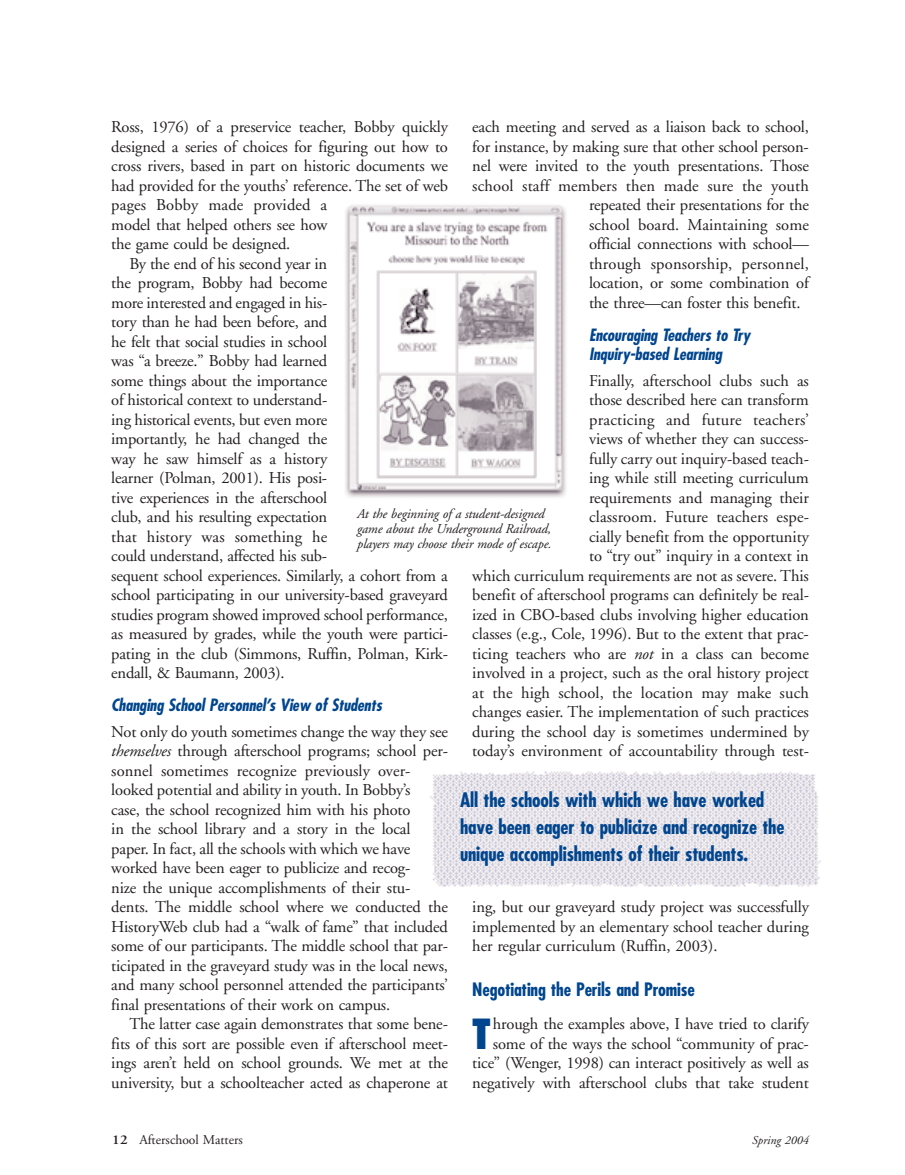
<style>
.page{position:relative;width:905px;height:1175px;background:#fff}
.page>*{position:absolute;margin:0;border:0;box-sizing:border-box;transform-origin:0 0}
.t1{font:800 condensed 40.35px "Futura";color:#00458d}
.t2{font:700 condensed 19.5px/27px "Futura";letter-spacing:-.01em;color:#00458d}
.t3{font:700 condensed 18px "Futura";letter-spacing:-.01em;color:#00458d}
.t4{font:16.5px/19.5px "Adobe Garamond";letter-spacing:-.01em;color:#231f20;text-align:justify}
.t5{font:16.5px "Adobe Garamond";letter-spacing:.01em;color:#231f20}
.t6{font:italic 700 condensed 16.5px/19.5px "Futura";letter-spacing:-.01em;color:#00458d}
.t7{font:italic 13.5px/15px "Adobe Garamond";letter-spacing:-.01em;color:#231f20}
.t8{font:13.5px "Adobe Garamond";color:#231f20}
.t9{font:italic 12px "Adobe Garamond";color:#231f20}
.s1{font-style:italic}
.s2{font-weight:600}
</style>
<div class="page">
<img style="left:430px;top:771px;width:390px;height:116px">
<img style="left:345px;top:205px;width:221px;height:293px">
<p class="t4" style="left:472px;top:119px;width:338px">each meeting and served as a liaison back to school,</p>
<p class="t4" style="left:472px;top:138px;width:338px">for instance, by making sure that other school person-</p>
<p class="t4" style="left:472px;top:158px;width:338px">nel were invited to the youth presentations. Those</p>
<p class="t5" style="left:472px;top:179px;width:338px">school staff members then made sure the youth</p>
<p class="t4" style="left:589px;top:197px;width:221px">repeated their presentations for the</p>
<p class="t4" style="left:589px;top:216px;width:221px">school board. Maintaining some</p>
<p class="t4" style="left:589px;top:236px;width:221px">official connections with school—</p>
<p class="t5" style="left:589px;top:257px;width:221px">through sponsorship, personnel,</p>
<p class="t4" style="left:589px;top:275px;width:221px">location, or some combination of</p>
<p class="t4" style="left:589px;top:294px;width:213px">the three—can foster this benefit.</p>
<p class="t6" style="left:589px;top:326px;width:163px">Encouraging Teachers to Try<br>Inquiry-based Learning</p>
<p class="t4" style="left:472px;top:372px;width:338px;text-align:right">Finally, afterschool clubs such as<br>those described here can transform<br>practicing and future teachers’<br>views of whether they can success-<br>fully carry out inquiry-based teach-<br>ing while still meeting curriculum<br>requirements and managing their<br>classroom. Future teachers espe-<br>cially benefit from the opportunity<br>to “try out” inquiry in a context in<br>which curriculum requirements are not as severe. This benefit of afterschool programs can definitely be real&shy;ized in CBO-based clubs involving higher education classes (e.g., Cole, 1996). But to the extent that prac&shy;ticing teachers who are <span class="s1">not</span> in a class can become involved in a project, such as the oral history project at the high school, the location may make such changes easier. The implementation of such practices during the school day is sometimes undermined by today’s environment of accountability through test-</p>
<p class="t4" style="left:111px;top:119px;width:338px">Ross, 1976) of a preservice teacher, Bobby quickly</p>
<p class="t4" style="left:111px;top:138px;width:338px">designed a series of choices for figuring out how to</p>
<p class="t4" style="left:111px;top:158px;width:338px">cross rivers, based in part on historic documents we</p>
<p class="t4" style="left:111px;top:177px;width:338px">had provided for the youths’ reference. The set of web</p>
<p class="t5" style="left:111px;top:198px;width:217px">pages Bobby made provided a</p>
<p class="t4" style="left:111px;top:216px;width:217px">model that helped others see how</p>
<p class="t4" style="left:111px;top:236px;width:181px">the game could be designed.</p>
<p class="t4" style="left:129px;top:255px;width:199px">By the end of his second year in</p>
<p class="t4" style="left:111px;top:275px;width:217px">the program, Bobby had become</p>
<p class="t4" style="left:111px;top:294px;width:217px">more interested and engaged in his-</p>
<p class="t4" style="left:111px;top:314px;width:217px">tory than he had been before, and</p>
<p class="t4" style="left:111px;top:333px;width:217px">he felt that social studies in school</p>
<p class="t4" style="left:111px;top:353px;width:217px">was “a breeze.” Bobby had learned</p>
<p class="t4" style="left:111px;top:372px;width:217px">some things about the importance</p>
<p class="t4" style="left:111px;top:392px;width:217px">of historical context to understand-</p>
<p class="t4" style="left:111px;top:411px;width:217px">ing historical events, but even more</p>
<p class="t4" style="left:111px;top:431px;width:217px">importantly, he had changed the</p>
<p class="t4" style="left:111px;top:450px;width:217px">way he saw himself as a history</p>
<p class="t4" style="left:111px;top:470px;width:217px">learner (Polman, 2001). His posi-</p>
<p class="t4" style="left:111px;top:489px;width:217px">tive experiences in the afterschool</p>
<p class="t4" style="left:111px;top:509px;width:217px">club, and his resulting expectation</p>
<p class="t4" style="left:111px;top:528px;width:217px">that history was something he</p>
<p class="t4" style="left:111px;top:548px;width:217px">could understand, affected his sub-</p>
<p class="t4" style="left:111px;top:567px;width:338px">sequent school experiences. Similarly, a cohort from a</p>
<p class="t4" style="left:111px;top:587px;width:338px">school participating in our university-based graveyard</p>
<p class="t4" style="left:111px;top:606px;width:338px">studies program showed improved school performance,</p>
<p class="t4" style="left:111px;top:626px;width:338px">as measured by grades, while the youth were partici-</p>
<p class="t4" style="left:111px;top:645px;width:338px">pating in the club (Simmons, Ruffin, Polman, Kirk-</p>
<p class="t4" style="left:111px;top:665px;width:175px">endall, &amp; Baumann, 2003).</p>
<p class="t6" style="left:111px;top:697px;width:272px">Changing School Personnel’s View of Students</p>
<p class="t4" style="left:111px;top:723px;width:338px;text-align:left">Not only do youth sometimes change the way they see <span class="s1">themselves</span> through afterschool programs; school per&shy;sonnel sometimes recognize previously over&shy;looked potential and ability in youth. In Bobby’s<br>case, the school recognized him with his photo<br>in the school library and a story in the local paper. In fact, all the schools with which we have worked have been eager to publicize and recog-<br>nize the unique accomplishments of their stu&shy;dents. The middle school where we conducted the HistoryWeb club had a “walk of fame” that included some of our participants. The middle school that par&shy;ticipated in the graveyard study was in the local news, and many school personnel attended the participants’ final presentations of their work on campus.</p>
<p class="t4" style="left:111px;top:1016px;width:338px;text-indent:18px">The latter case again demonstrates that some bene&shy;fits of this sort are possible even if afterschool meet&shy;ings aren’t held on school grounds. We met at the university, but a schoolteacher acted as chaperone at</p>
<p class="t7" style="left:357px;top:507px;width:196px">At the beginning of a student-designed game about the Underground Railroad, players may choose their mode of escape.</p>
<p class="t2" style="left:460px;top:788px;width:326px">All the schools with which we have worked have been eager to publicize and recognize the unique accomplishments of their students.</p>
<p class="t4" style="left:472px;top:899px;width:338px">ing, but our graveyard study project was successfully implemented by an elementary school teacher during her regular curriculum (Ruffin, 2003).</p>
<p class="t3" style="left:472px;top:981px;width:224px">Negotiating the Perils and Promise</p>
<h1 class="t1" style="left:471px;top:1016px;width:21px">T</h1>
<p class="t4" style="left:472px;top:1016px;width:338px;text-align:right">hrough the examples above, I have tried to clarify some of the ways the school “community of prac&shy;tice” (Wenger, 1998) can interact positively as well as negatively with afterschool clubs that take student</p>
<p class="t8" style="left:112px;top:1134px;width:132px"><span class="s2">12</span> Afterschool Matters</p>
<p class="t9" style="left:752px;top:1135px;width:58px">Spring 2004</p>
</div>
